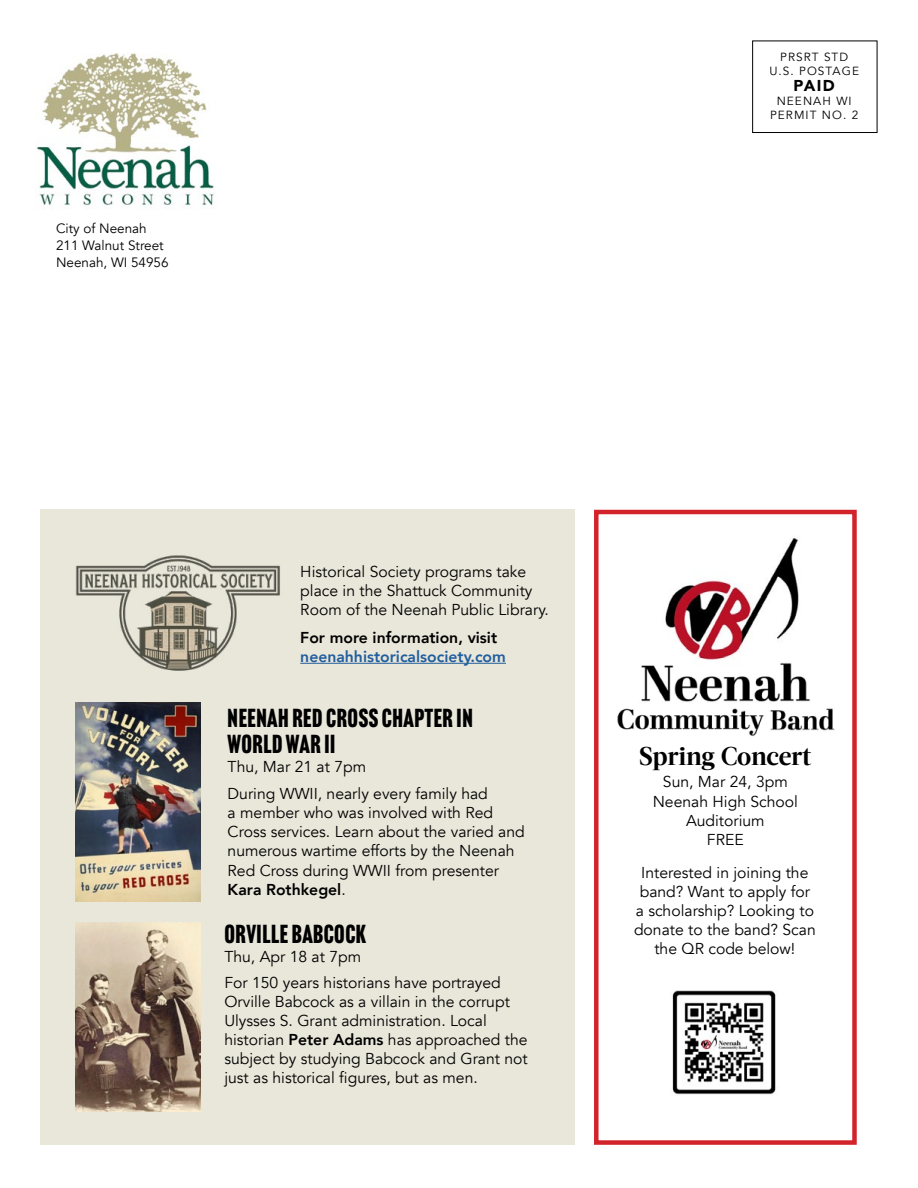
<style>
.page{position:relative;width:918px;height:1188px;background:#fff}
.page>*{position:absolute;margin:0;border:0;box-sizing:border-box;transform-origin:0 0}
.t1{font:25.5px/25.5px "Headline Gothic ATF";letter-spacing:.02em;color:#000}
.t2{font:700 25.5px "Acta Deck W00";letter-spacing:-.01em;color:#000}
.t3{font:15.75px/19px "Avenir";color:#000}
.t4{font:800 15.75px "Avenir";color:#215e9e}
.t5{font:800 15.75px "Avenir";color:#000}
.t6{font:900 15.75px "Avenir";color:#000}
.t7{font:13.5px/16.8px "Avenir";color:#000}
.t8{font:11.85px/14.4px "Avenir";letter-spacing:.09em;color:#000;text-align:center}
.s1{font-weight:800}
</style>
<div class="page">
<div style="left:752px;top:40px;width:126px;height:93px;border:1px solid #000"></div>
<div style="left:40px;top:510px;width:535px;height:635px;background:#e9e6da"></div>
<div style="left:594px;top:510px;width:263px;height:635px;border:4px solid #d2232a"></div>
<img style="left:75px;top:702px;width:125px;height:200px">
<img style="left:75px;top:922px;width:125px;height:189px">
<hr style="left:300px;top:663px;width:206px;height:1px;background:#215e9e">
<img style="left:672px;top:990px;width:104px;height:105px">
<img style="left:617px;top:708px;width:218px;height:28px">
<img style="left:665px;top:538px;width:134px;height:114px">
<img style="left:641px;top:652px;width:169px;height:50px">
<img style="left:75px;top:555px;width:205px;height:116px">
<img style="left:37px;top:53px;width:177px;height:153px">
<p class="t7" style="left:56px;top:220px;width:114px">City of Neenah<br>211 Walnut Street<br>Neenah, WI 54956</p>
<p class="t8" style="left:769px;top:49px;width:91px">PRSRT STD<br>U.S. POSTAGE</p>
<p class="t6" style="left:794px;top:72px;width:43px">PAID</p>
<p class="t8" style="left:770px;top:94px;width:90px">NEENAH WI<br>PERMIT NO. 2</p>
<p class="t3" style="left:300px;top:563px;width:250px">Historical Society programs take place in the Shattuck Community<br>Room of the Neenah Public Library.</p>
<p class="t5" style="left:300px;top:626px;width:198px">For more information, visit</p>
<p class="t4" style="left:300px;top:644px;width:207px">neenahhistoricalsociety.com</p>
<h1 class="t1" style="left:228px;top:706px;width:247px">NEENAH RED CROSS CHAPTER IN<br>WORLD WAR II</h1>
<p class="t3" style="left:228px;top:753px;width:262px;line-height:27px">Thu, Mar 21 at 7pm<br>During WWII, nearly every family had</p>
<p class="t3" style="left:228px;top:804px;width:299px">a member who was involved with Red Cross services. Learn about the varied and numerous wartime efforts by the Neenah Red Cross during WWII from presenter <span class="s1">Kara Rothkegel</span>.</p>
<h1 class="t1" style="left:224px;top:922px;width:143px">ORVILLE BABCOCK</h1>
<p class="t3" style="left:224px;top:944px;width:278px;line-height:25.5px">Thu, Apr 18 at 7pm<br>For 150 years historians have portrayed</p>
<p class="t3" style="left:224px;top:992px;width:305px">Orville Babcock as a villain in the corrupt Ulysses S. Grant administration. Local historian <span class="s1">Peter Adams</span> has approached the subject by studying Babcock and Grant not just as historical figures, but as men.</p>
<h1 class="t2" style="left:639px;top:741px;width:174px">Spring Concert</h1>
<p class="t3" style="left:653px;top:773px;width:147px;text-align:center">Sun, Mar 24, 3pm<br>Neenah High School<br>Auditorium<br>FREE</p>
<p class="t3" style="left:634px;top:863px;width:183px;text-align:center">Interested in joining the band? Want to apply for a scholarship? Looking to donate to the band? Scan the QR code below!</p>
</div>
